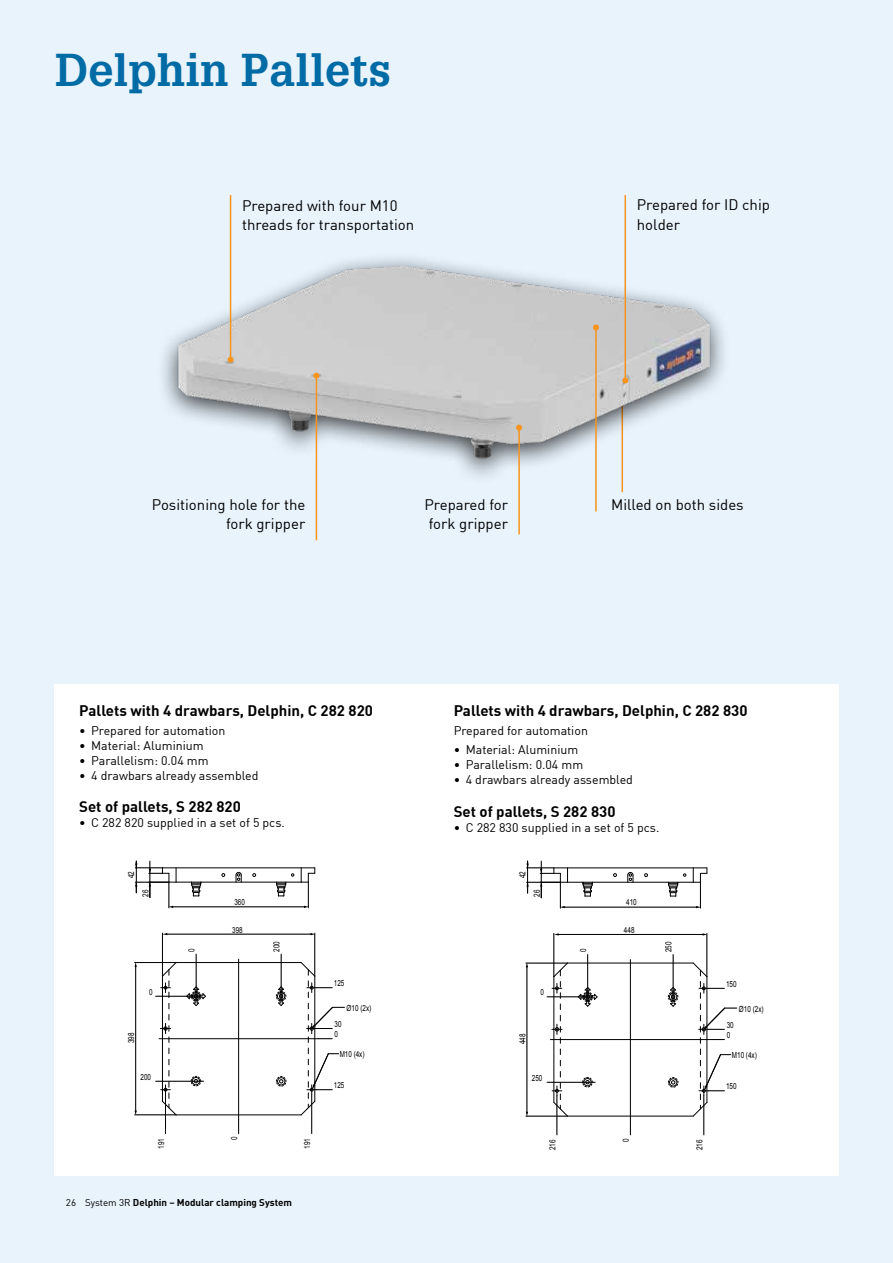
<style>
.page{position:relative;width:893px;height:1263px;background:#e8f3fc}
.page>*{position:absolute;margin:0;border:0;box-sizing:border-box;transform-origin:0 0}
.t1{font:700 45px "Glypha LT Pro";color:#006ba4}
.t2{font:15px/19.5px "DIN";color:#000}
.t3{font:700 15px "DIN";color:#000}
.t4{font:12.3px "DIN";color:#000}
.t5{font:700 9.75px "DIN";color:#000}
.t6{font:8.4px "Arial";color:#000;scale:.75 1}
.s1{font-weight:400}
</style>
<div class="page">
<div style="left:54px;top:685px;width:785px;height:491px;background:#fff"></div>
<hr style="left:621px;top:377px;width:2px;height:115px;background:#f7941e">
<svg style="left:613px;top:873px;width:4px;height:4px"></svg>
<hr style="left:564px;top:907px;width:133px;height:1px;background:#000">
<hr style="left:547px;top:1082px;width:48px;height:1px;background:#000">
<hr style="left:526px;top:963px;width:41px;height:1px;background:#000">
<hr style="left:526px;top:1116px;width:41px;height:1px;background:#000">
<hr style="left:527px;top:966px;width:1px;height:146px;background:#000">
<hr style="left:673px;top:954px;width:1px;height:38px;background:#000">
<hr style="left:554px;top:933px;width:1px;height:44px;background:#000">
<hr style="left:707px;top:933px;width:1px;height:44px;background:#000">
<hr style="left:558px;top:934px;width:145px;height:1px;background:#000">
<hr style="left:547px;top:996px;width:36px;height:1px;background:#000">
<hr style="left:587px;top:954px;width:1px;height:38px;background:#000">
<svg style="left:526px;top:861px;width:42px;height:47px"></svg>
<hr style="left:554px;top:868px;width:153px;height:1px;background:#000">
<svg style="left:693px;top:868px;width:15px;height:40px"></svg>
<hr style="left:567px;top:882px;width:126px;height:1px;background:#000">
<svg style="left:583px;top:882px;width:10px;height:15px"></svg>
<svg style="left:627px;top:872px;width:7px;height:10px"></svg>
<svg style="left:668px;top:882px;width:11px;height:15px"></svg>
<svg style="left:644px;top:873px;width:4px;height:4px"></svg>
<svg style="left:550px;top:960px;width:187px;height:175px"></svg>
<div style="left:157px;top:251px;width:573px;height:235px;background:#e8f3fc"></div>
<img style="left:168px;top:252px;width:547px;height:222px">
<svg style="left:222px;top:873px;width:3px;height:4px"></svg>
<hr style="left:172px;top:906px;width:133px;height:1px;background:#000">
<hr style="left:156px;top:1081px;width:48px;height:1px;background:#000">
<hr style="left:135px;top:962px;width:41px;height:1px;background:#000">
<hr style="left:135px;top:1114px;width:41px;height:1px;background:#000">
<hr style="left:135px;top:966px;width:1px;height:145px;background:#000">
<hr style="left:281px;top:954px;width:1px;height:37px;background:#000">
<hr style="left:162px;top:933px;width:1px;height:43px;background:#000">
<hr style="left:315px;top:933px;width:1px;height:43px;background:#000">
<hr style="left:166px;top:934px;width:145px;height:1px;background:#000">
<hr style="left:156px;top:996px;width:35px;height:1px;background:#000">
<hr style="left:196px;top:954px;width:1px;height:37px;background:#000">
<svg style="left:135px;top:861px;width:42px;height:47px"></svg>
<hr style="left:162px;top:867px;width:153px;height:1px;background:#000">
<svg style="left:301px;top:868px;width:15px;height:40px"></svg>
<hr style="left:176px;top:882px;width:125px;height:1px;background:#000">
<svg style="left:191px;top:882px;width:11px;height:15px"></svg>
<svg style="left:236px;top:872px;width:6px;height:10px"></svg>
<svg style="left:276px;top:882px;width:11px;height:15px"></svg>
<svg style="left:253px;top:873px;width:3px;height:4px"></svg>
<svg style="left:159px;top:959px;width:185px;height:174px"></svg>
<hr style="left:316px;top:376px;width:1px;height:164px;background:#f7941e">
<svg style="left:313px;top:373px;width:6px;height:6px"></svg>
<hr style="left:518px;top:428px;width:2px;height:106px;background:#f7941e">
<svg style="left:516px;top:425px;width:6px;height:6px"></svg>
<hr style="left:230px;top:195px;width:1px;height:165px;background:#f7941e">
<svg style="left:228px;top:357px;width:6px;height:6px"></svg>
<hr style="left:595px;top:327px;width:2px;height:184px;background:#f7941e">
<svg style="left:593px;top:324px;width:6px;height:6px"></svg>
<hr style="left:624px;top:195px;width:2px;height:185px;background:#f7941e">
<svg style="left:619px;top:374px;width:9px;height:9px"></svg>
<h1 class="t1" style="left:55px;top:42px;width:337px">Delphin Pallets</h1>
<p class="t2" style="left:242px;top:195px;width:174px">Prepared with four M10 threads for transportation</p>
<p class="t2" style="left:637px;top:195px;width:135px">Prepared for ID chip holder</p>
<p class="t2" style="left:152px;top:494px;width:155px;text-align:right">Positioning hole for the fork gripper</p>
<p class="t2" style="left:424px;top:494px;width:85px">Prepared for fork gripper</p>
<p class="t2" style="left:611px;top:494px;width:134px">Milled on both sides</p>
<p class="t3" style="left:79px;top:701px;width:295px">Pallets with 4 drawbars, Delphin, C 282 820</p>
<p class="t4" style="left:79px;top:723px;width:148px">• Prepared for automation</p>
<p class="t4" style="left:79px;top:738px;width:126px">• Material: Aluminium</p>
<p class="t4" style="left:79px;top:753px;width:131px">• Parallelism: 0.04 mm</p>
<p class="t4" style="left:79px;top:767px;width:181px">• 4 drawbars already assembled</p>
<p class="t3" style="left:79px;top:797px;width:163px">Set of pallets, S 282 820</p>
<p class="t4" style="left:79px;top:815px;width:207px">• C 282 820 supplied in a set of 5 pcs.</p>
<p class="t3" style="left:454px;top:701px;width:295px">Pallets with 4 drawbars, Delphin, C 282 830</p>
<p class="t4" style="left:454px;top:723px;width:136px">Prepared for automation</p>
<p class="t4" style="left:454px;top:742px;width:126px">• Material: Aluminium</p>
<p class="t4" style="left:454px;top:757px;width:131px">• Parallelism: 0.04 mm</p>
<p class="t4" style="left:454px;top:772px;width:181px">• 4 drawbars already assembled</p>
<p class="t3" style="left:454px;top:801px;width:163px">Set of pallets, S 282 830</p>
<p class="t4" style="left:454px;top:819px;width:207px">• C 282 830 supplied in a set of 5 pcs.</p>
<p class="t6" style="left:126px;top:878px;width:11px;rotate:-90deg">42</p>
<p class="t6" style="left:517px;top:878px;width:11px;rotate:-90deg">42</p>
<p class="t6" style="left:140px;top:896px;width:11px;rotate:-90deg">26</p>
<p class="t6" style="left:531px;top:897px;width:11px;rotate:-90deg">26</p>
<p class="t6" style="left:234px;top:896px;width:16px">360</p>
<p class="t6" style="left:626px;top:896px;width:16px">410</p>
<p class="t6" style="left:232px;top:924px;width:16px">398</p>
<p class="t6" style="left:624px;top:924px;width:16px">448</p>
<p class="t6" style="left:186px;top:952px;width:6px;rotate:-90deg">0</p>
<p class="t6" style="left:271px;top:952px;width:16px;rotate:-90deg">200</p>
<p class="t6" style="left:578px;top:952px;width:6px;rotate:-90deg">0</p>
<p class="t6" style="left:663px;top:952px;width:16px;rotate:-90deg">250</p>
<p class="t6" style="left:149px;top:986px;width:6px">0</p>
<p class="t6" style="left:334px;top:978px;width:16px">125</p>
<p class="t6" style="left:540px;top:987px;width:6px">0</p>
<p class="t6" style="left:726px;top:978px;width:16px">150</p>
<p class="t6" style="left:347px;top:1002px;width:34px">Ø10 (2x)</p>
<p class="t6" style="left:739px;top:1003px;width:35px">Ø10 (2x)</p>
<p class="t6" style="left:126px;top:1043px;width:16px;rotate:-90deg">398</p>
<p class="t6" style="left:335px;top:1018px;width:11px">30</p>
<p class="t6" style="left:340px;top:1048px;width:35px">M10 (4x)</p>
<p class="t6" style="left:335px;top:1029px;width:6px">0</p>
<p class="t6" style="left:517px;top:1044px;width:16px;rotate:-90deg">448</p>
<p class="t6" style="left:727px;top:1019px;width:11px">30</p>
<p class="t6" style="left:732px;top:1049px;width:35px">M10 (4x)</p>
<p class="t6" style="left:727px;top:1029px;width:6px">0</p>
<p class="t6" style="left:141px;top:1071px;width:16px">200</p>
<p class="t6" style="left:334px;top:1080px;width:16px">125</p>
<p class="t6" style="left:532px;top:1072px;width:16px">250</p>
<p class="t6" style="left:726px;top:1081px;width:16px">150</p>
<p class="t6" style="left:229px;top:1140px;width:6px;rotate:-90deg">0</p>
<p class="t6" style="left:156px;top:1149px;width:16px;rotate:-90deg">191</p>
<p class="t6" style="left:302px;top:1149px;width:16px;rotate:-90deg">191</p>
<p class="t6" style="left:620px;top:1141px;width:6px;rotate:-90deg">0</p>
<p class="t6" style="left:547px;top:1150px;width:16px;rotate:-90deg">216</p>
<p class="t6" style="left:694px;top:1150px;width:16px;rotate:-90deg">216</p>
<p class="t5" style="left:66px;top:1196px;width:228px"><span class="s1">26 System 3R</span> Delphin – Modular clamping System</p>
</div>
